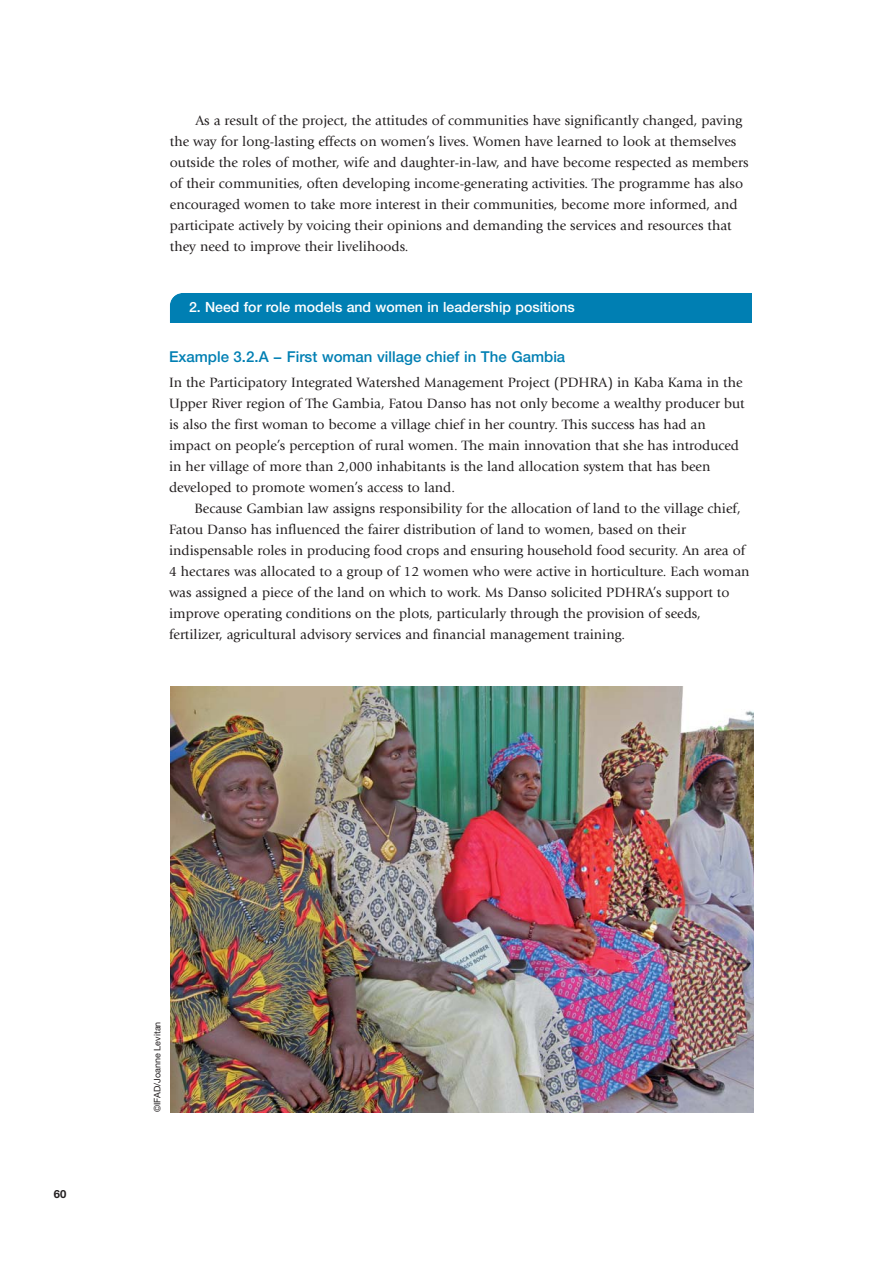
<style>
.page{position:relative;width:893px;height:1263px;background:#fff}
.page>*{position:absolute;margin:0;border:0;box-sizing:border-box;transform-origin:0 0}
.t1{font:500 15px "Helvetica Neue";color:#007fb3}
.t2{font:14.1px/21px "Giovanni";color:#231f20}
.t3{font:500 14.1px "Helvetica Neue";color:#fff}
.t4{font:700 11.25px "Helvetica Neue";color:#231f20}
.t5{font:9px "Helvetica Neue";color:#231f20}
</style>
<div class="page">
<img style="left:171px;top:686px;width:582px;height:427px">
<div style="left:170px;top:293px;width:582px;height:30px;background:#007fb3"></div>
<p class="t2" style="left:170px;top:111px;width:580px;text-indent:26px">As a result of the project, the attitudes of communities have significantly changed, paving the way for long-lasting effects on women’s lives. Women have learned to look at themselves outside the roles of mother, wife and daughter-in-law, and have become respected as members of their communities, often developing income-generating activities. The programme has also encouraged women to take more interest in their communities, become more informed, and participate actively by voicing their opinions and demanding the services and resources that they need to improve their livelihoods.</p>
<p class="t3" style="left:189px;top:302px;width:387px">2. Need for role models and women in leadership positions</p>
<p class="t1" style="left:169px;top:351px;width:398px">Example 3.2.A − First woman village chief in The Gambia</p>
<p class="t2" style="left:169px;top:373px;width:577px">In the Participatory Integrated Watershed Management Project (PDHRA) in Kaba Kama in the Upper River region of The Gambia, Fatou Danso has not only become a wealthy producer but is also the first woman to become a village chief in her country. This success has had an impact on people’s perception of rural women. The main innovation that she has introduced in her village of more than 2,000 inhabitants is the land allocation system that has been developed to promote women’s access to land.</p>
<p class="t2" style="left:169px;top:499px;width:582px;text-indent:26px">Because Gambian law assigns responsibility for the allocation of land to the village chief, Fatou Danso has influenced the fairer distribution of land to women, based on their indispensable roles in producing food crops and ensuring household food security. An area of 4 hectares was allocated to a group of 12 women who were active in horticulture. Each woman was assigned a piece of the land on which to work. Ms Danso solicited PDHRA’s support to improve operating conditions on the plots, particularly through the provision of seeds, fertilizer, agricultural advisory services and financial management training.</p>
<p class="t4" style="left:54px;top:1190px;width:14px">60</p>
<p class="t5" style="left:154px;top:1112px;width:92px;rotate:-90deg">©IFAD/Joanne Levitan</p>
</div>
